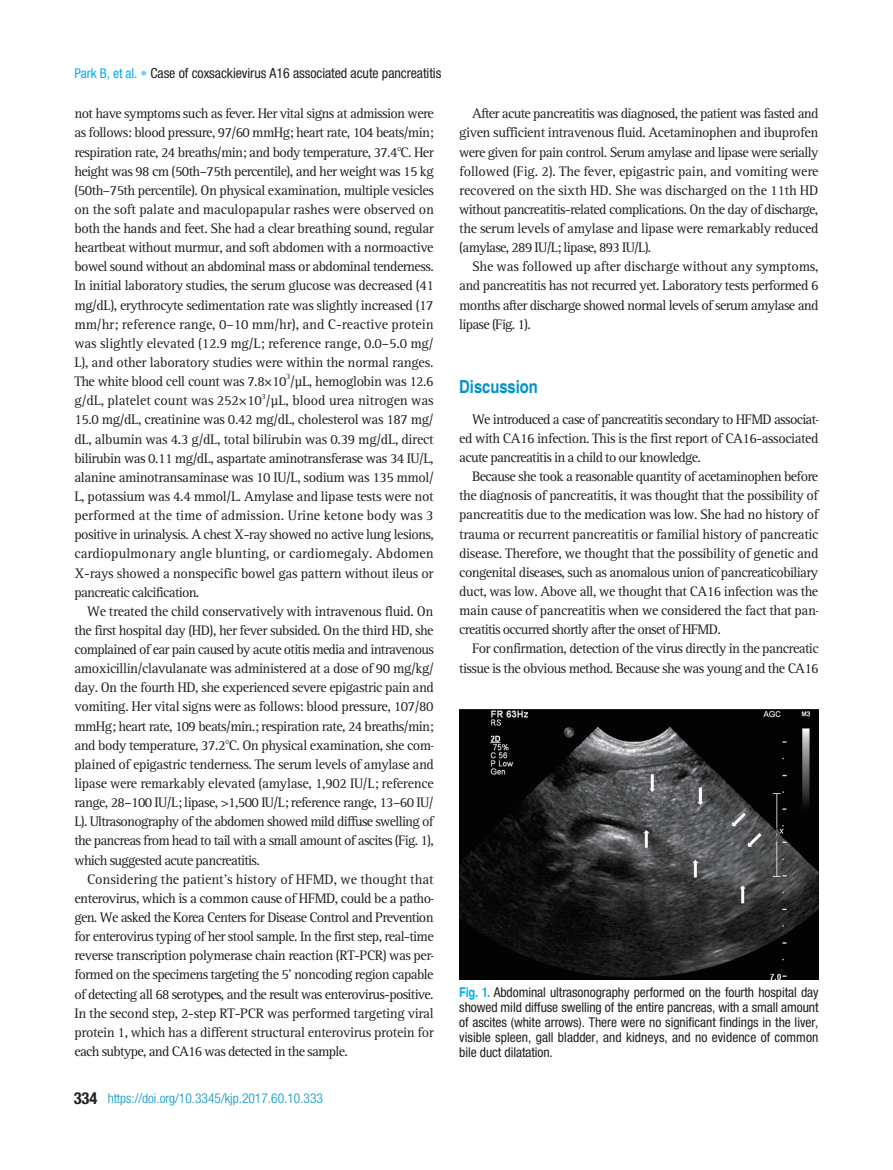
<style>
.page{position:relative;width:893px;height:1170px;background:#fff}
.page>*{position:absolute;margin:0;border:0;box-sizing:border-box;transform-origin:0 0}
.t1{font:700 condensed 18px "Helvetica";color:#0092c8}
.t2{font:700 condensed 16.5px "Helvetica Neue";color:#231f20}
.t3{font:14.25px/19px "Rotis Serif Std";letter-spacing:-.04em;color:#231f20;text-align:justify}
.t4{font:14.25px "Rotis Serif Std";letter-spacing:-.005em;color:#231f20}
.t5{font:condensed 13.95px "Helvetica Neue";letter-spacing:-.005em;color:#231f20}
.t6{font:condensed 13.5px/15px "Helvetica Neue";color:#231f20;text-align:justify}
.t7{font:300 condensed 13.5px "Helvetica Neue";color:#0092c8}
.t8{font:8.25px "Rotis Serif Std";color:#231f20}
.s1{font-size:13.5px;color:#00aeef}
.s2{font-size:13.5px;color:#6bcff6}
.s3{font-family:"Myriad Pro";font-weight:300;font-stretch:semi-condensed}
.s4{font-family:"Helvetica";font-weight:700;color:#00aeef}
</style>
<div class="page">
<img style="left:459px;top:709px;width:360px;height:270px">
<p class="t5" style="left:74px;top:65px;width:368px"><span class="s1">Park B, et al.</span> <span class="s2">•</span> Case of coxsackievirus A16 associated acute pancreatitis</p>
<p class="t3" style="left:74px;top:104px;width:361px">not have symptoms such as fever. Her vital signs at admission were as follows: blood pressure, 97/60 mmHg; heart rate, 104 beats/min; respiration rate, 24 breaths/min; and body temperature, 37.4<span class="s3">°</span>C. Her height was 98 cm (50th–75th percentile), and her weight was 15 kg (50th–75th percentile). On physical examination, multiple vesicles on the soft palate and maculopapular rashes were observed on both the hands and feet. She had a clear breathing sound, regular heartbeat without murmur, and soft abdomen with a normoactive bowel sound without an abdominal mass or abdominal tenderness.<br>In initial laboratory studies, the serum glucose was decreased (41 mg/dL), erythrocyte sedimentation rate was slightly increased (17 mm/hr; reference range, 0–10 mm/hr), and C-reactive protein was slightly elevated (12.9 mg/L; reference range, 0.0–5.0 mg/ L), and other laboratory studies were within the normal ranges.<br>The white blood cell count was 7.8×10 /μL, hemoglobin was 12.6</p>
<p class="t8" style="left:286px;top:372px;width:6px">3</p>
<p class="t4" style="left:74px;top:392px;width:361px">g/dL, platelet count was 252×10 /μL, blood urea nitrogen was</p>
<p class="t8" style="left:262px;top:391px;width:6px">3</p>
<p class="t3" style="left:74px;top:410px;width:361px">15.0 mg/dL, creatinine was 0.42 mg/dL, cholesterol was 187 mg/ dL, albumin was 4.3 g/dL, total bilirubin was 0.39 mg/dL, direct bilirubin was 0.11 mg/dL, aspartate aminotransferase was 34 IU/L, alanine aminotransaminase was 10 IU/L, sodium was 135 mmol/ L, potassium was 4.4 mmol/L. Amylase and lipase tests were not performed at the time of admission. Urine ketone body was 3 positive in urinalysis. A chest X-ray showed no active lung lesions, cardiopulmonary angle blunting, or cardiomegaly. Abdomen X-rays showed a nonspecific bowel gas pattern without ileus or pancreatic calcification.</p>
<p class="t3" style="left:74px;top:602px;width:361px;text-indent:13px">We treated the child conservatively with intravenous fluid. On the first hospital day (HD), her fever subsided. On the third HD, she complained of ear pain caused by acute otitis media and intravenous amoxicillin/clavulanate was administered at a dose of 90 mg/kg/ day. On the fourth HD, she experienced severe epigastric pain and vomiting. Her vital signs were as follows: blood pressure, 107/80 mmHg; heart rate, 109 beats/min.; respiration rate, 24 breaths/min; and body temperature, 37.2<span class="s3">°</span>C. On physical examination, she com&shy;plained of epigastric tenderness. The serum levels of amylase and lipase were remarkably elevated (amylase, 1,902 IU/L; reference range, 28–100 IU/L; lipase, &gt;1,500 IU/L; reference range, 13–60 IU/ L). Ultrasonography of the abdomen showed mild diffuse swelling of the pancreas from head to tail with a small amount of ascites (Fig. 1), which suggested acute pancreatitis.</p>
<p class="t3" style="left:74px;top:869px;width:361px;text-indent:13px">Considering the patient’s history of HFMD, we thought that enterovirus, which is a common cause of HFMD, could be a patho&shy;gen. We asked the Korea Centers for Disease Control and Prevention for enterovirus typing of her stool sample. In the first step, real-time reverse transcription polymerase chain reaction (RT-PCR) was per&shy;formed on the specimens targeting the 5' noncoding region capable of detecting all 68 serotypes, and the result was enterovirus-positive.<br>In the second step, 2-step RT-PCR was performed targeting viral protein 1, which has a different structural enterovirus protein for each subtype, and CA16 was detected in the sample.</p>
<p class="t2" style="left:74px;top:1087px;width:25px">334</p>
<p class="t7" style="left:108px;top:1090px;width:217px">https://doi.org/10.3345/kjp.2017.60.10.333</p>
<p class="t3" style="left:459px;top:104px;width:361px;text-indent:13px">After acute pancreatitis was diagnosed, the patient was fasted and given sufficient intravenous fluid. Acetaminophen and ibuprofen were given for pain control. Serum amylase and lipase were serially followed (Fig. 2). The fever, epigastric pain, and vomiting were recovered on the sixth HD. She was discharged on the 11th HD without pancreatitis-related complications. On the day of discharge, the serum levels of amylase and lipase were remarkably reduced (amylase, 289 IU/L; lipase, 893 IU/L).</p>
<p class="t3" style="left:459px;top:257px;width:361px;text-indent:13px">She was followed up after discharge without any symptoms, and pancreatitis has not recurred yet. Laboratory tests performed 6 months after discharge showed normal levels of serum amylase and lipase (Fig. 1).</p>
<p class="t1" style="left:459px;top:375px;width:80px">Discussion</p>
<p class="t3" style="left:459px;top:410px;width:361px;text-indent:13px">We introduced a case of pancreatitis secondary to HFMD associat&shy;ed with CA16 infection. This is the first report of CA16-associated acute pancreatitis in a child to our knowledge.</p>
<p class="t3" style="left:459px;top:467px;width:361px;text-indent:13px">Because she took a reasonable quantity of acetaminophen before the diagnosis of pancreatitis, it was thought that the possibility of pancreatitis due to the medication was low. She had no history of trauma or recurrent pancreatitis or familial history of pancreatic disease. Therefore, we thought that the possibility of genetic and congenital diseases, such as anomalous union of pancreaticobiliary duct, was low. Above all, we thought that CA16 infection was the main cause of pancreatitis when we considered the fact that pan&shy;creatitis occurred shortly after the onset of HFMD.</p>
<p class="t3" style="left:459px;top:639px;width:361px;text-align:right">For confirmation, detection of the virus directly in the pancreatic tissue is the obvious method. Because she was young and the CA16</p>
<p class="t6" style="left:459px;top:984px;width:361px"><span class="s4">Fig. 1.</span> Abdominal ultrasonography performed on the fourth hospital day showed mild diffuse swelling of the entire pancreas, with a small amount of ascites (white arrows). There were no significant findings in the liver, visible spleen, gall bladder, and kidneys, and no evidence of common bile duct dilatation.</p>
</div>
